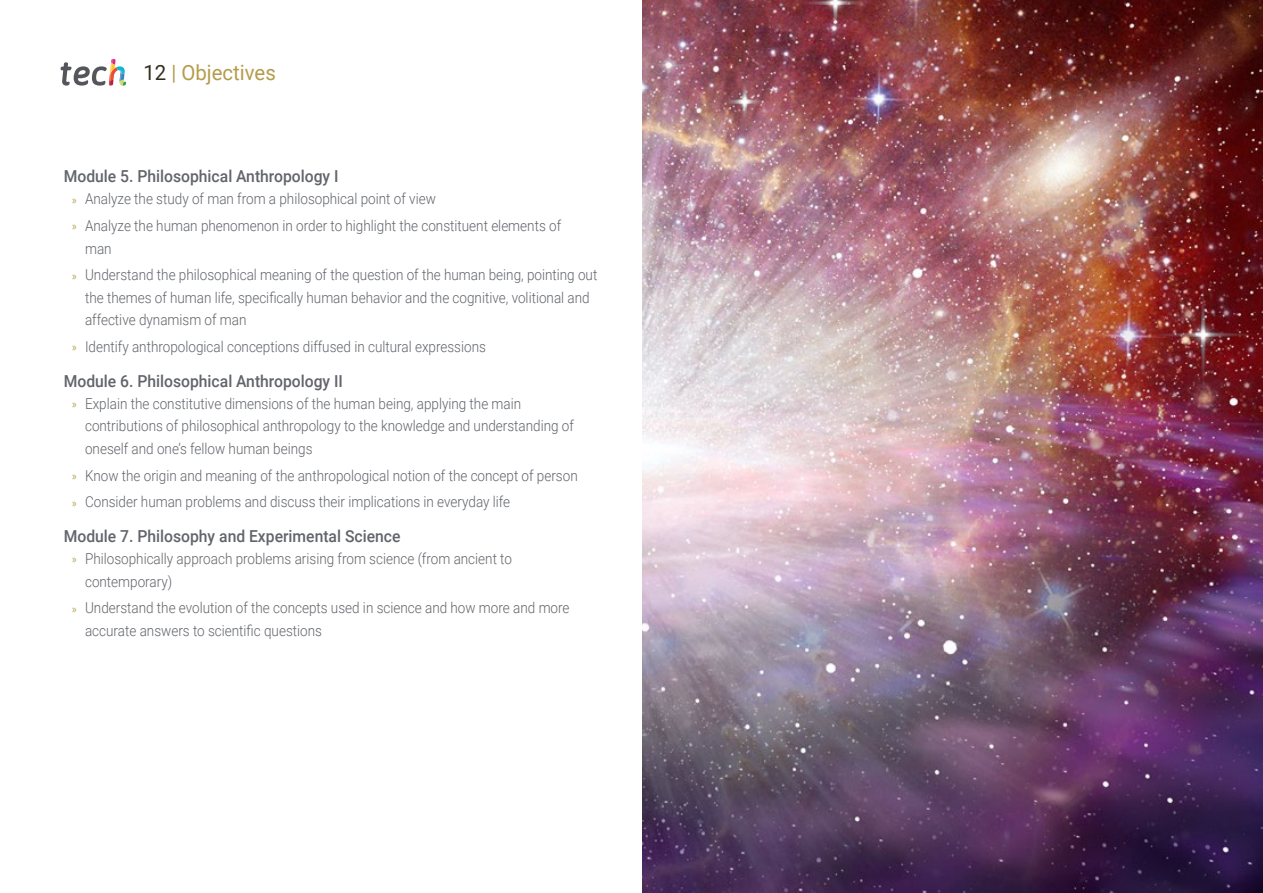
<style>
.page{position:relative;width:1263px;height:893px;background:#fff}
.page>*{position:absolute;margin:0;border:0;box-sizing:border-box;transform-origin:0 0}
.t1{font:21px "Roboto";color:#b49c4b}
.t2{font:500 16.5px "Roboto";color:#61646a;scale:.95 1}
.t3{font:300 15px/22.5px "Roboto";color:#61646a;scale:.9 1}
.s1{color:#312e20}
.s2{font-family:"Myriad Pro";font-weight:400;font-size:12px;color:#b49c4b}
</style>
<div class="page">
<svg style="left:61px;top:59px;width:65px;height:27px"></svg>
<img style="left:642px;top:0;width:621px;height:893px">
<h1 class="t1" style="left:144px;top:57px;width:134px"><span class="s1">12</span> | Objectives</h1>
<p class="t2" style="left:64px;top:165px;width:291px">Module 5. Philosophical Anthropology I</p>
<p class="t3" style="left:72px;top:185px;width:545px;line-height:26.7px"><span class="s2">»</span> Analyze the study of man from a philosophical point of view<br><span class="s2">»</span> Analyze the human phenomenon in order to highlight the constituent elements of</p>
<p class="t3" style="left:72px;top:234px;width:585px;line-height:26.7px;text-indent:13px">man<br><span class="s2">»</span> Understand the philosophical meaning of the question of the human being, pointing out</p>
<p class="t3" style="left:85px;top:286px;width:562px">the themes of human life, specifically human behavior and the cognitive, volitional and affective dynamism of man</p>
<p class="t3" style="left:72px;top:335px;width:461px"><span class="s2">»</span> Identify anthropological conceptions diffused in cultural expressions</p>
<p class="t2" style="left:64px;top:369px;width:295px">Module 6. Philosophical Anthropology II</p>
<p class="t3" style="left:85px;top:392px;width:545px;text-indent:-13px"><span class="s2">»</span> Explain the constitutive dimensions of the human being, applying the main contributions of philosophical anthropology to the knowledge and understanding of oneself and one’s fellow human beings</p>
<p class="t3" style="left:72px;top:461px;width:563px;line-height:26.7px"><span class="s2">»</span> Know the origin and meaning of the anthropological notion of the concept of person <span class="s2">»</span> Consider human problems and discuss their implications in everyday life</p>
<p class="t2" style="left:64px;top:524px;width:356px">Module 7. Philosophy and Experimental Science</p>
<p class="t3" style="left:85px;top:547px;width:476px;text-indent:-13px"><span class="s2">»</span> Philosophically approach problems arising from science (from ancient to contemporary)</p>
<p class="t3" style="left:85px;top:596px;width:540px;text-indent:-13px"><span class="s2">»</span> Understand the evolution of the concepts used in science and how more and more accurate answers to scientific questions</p>
</div>
